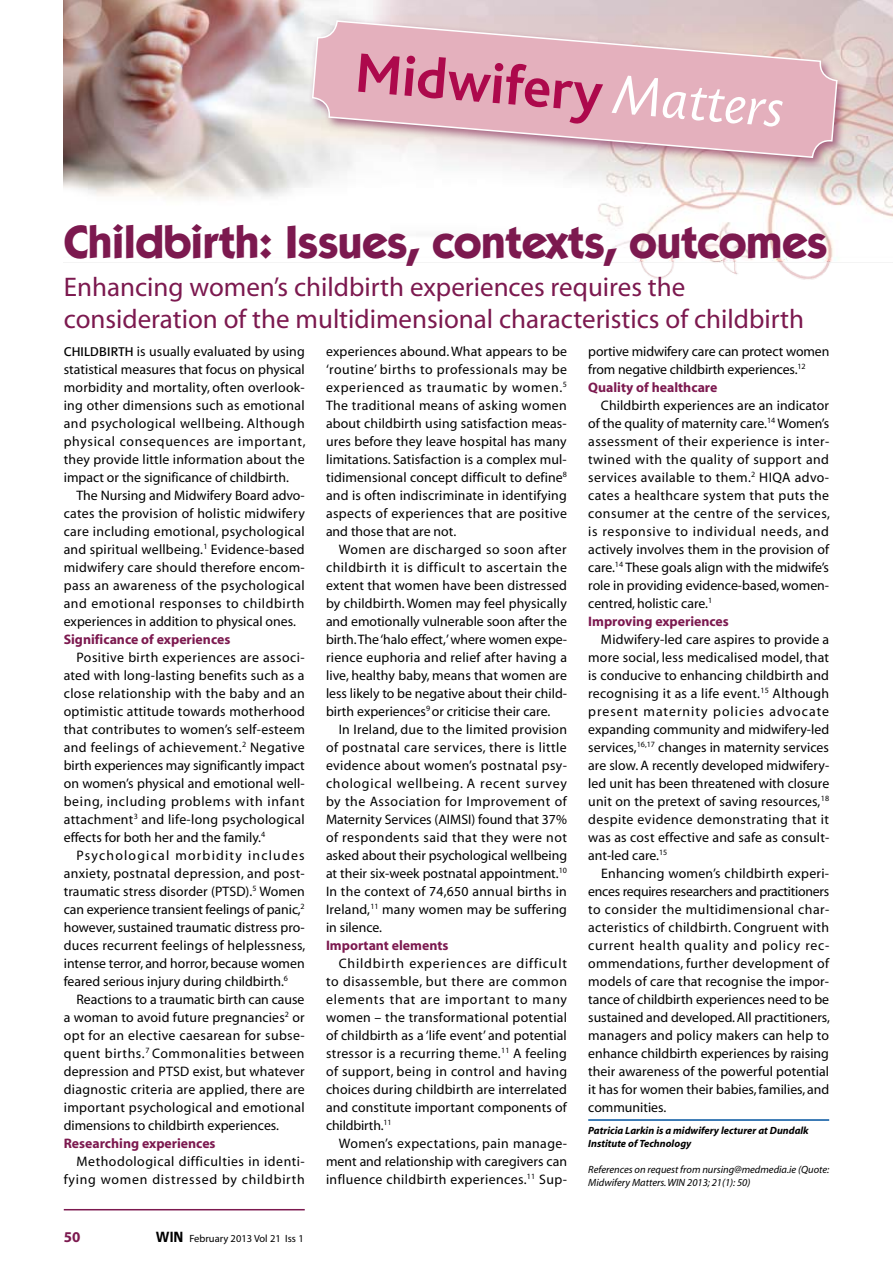
<style>
.page{position:relative;width:893px;height:1263px;background:#fff}
.page>*{position:absolute;margin:0;border:0;box-sizing:border-box;transform-origin:0 0}
.t1{font:700 46.5px "Kabel IT Cby BT";letter-spacing:-.01em;color:#7c194f}
.t2{font:27px/31.5px "Myriad";color:#7c194f}
.t3{font:700 15px "Myriad";color:#7c194f}
.t4{font:13.8px/18px "Myriad";letter-spacing:.01em;color:#000;text-align:justify}
.t5{font:13.8px/18px "Myriad";letter-spacing:-.01em;color:#000}
.t6{font:13.8px/18px "Myriad";letter-spacing:.04em;color:#000;text-align:right}
.t7{font:700 13.8px "Myriad";color:#7c194f}
.t8{font:italic 10.5px/13.2px "Myriad";color:#000}
.t9{font:italic 700 10.5px/13.2px "Myriad";color:#000}
.t10{font:10.5px "Myriad";color:#000}
.s1{font-family:"Formata";font-size:12.3px}
.s2{font-family:"Antique Olive";font-weight:700;font-size:13.8px}
.s3{font-weight:700;color:#7c194f}
</style>
<div class="page">
<img style="left:64px;top:0;width:829px;height:280px">
<hr style="left:64px;top:1209px;width:241px;height:1px;background:#7c194f">
<hr style="left:588px;top:1119px;width:241px;height:2px;background:#00539f">
<div style="left:308px;top:17px;width:551px;height:164px;background:#7c194f;opacity:.61"></div>
<svg style="left:311px;top:19px;width:527px;height:140px;background:#e2c0c7"></svg>
<svg style="left:611px;top:76px;width:172px;height:51px"></svg>
<svg style="left:358px;top:54px;width:245px;height:70px;background:#d789a3"></svg>
<h1 class="t1" style="left:64px;top:214px;width:765px">Childbirth: Issues, contexts, outcomes</h1>
<h2 class="t2" style="left:64px;top:273px;width:742px">Enhancing women’s childbirth experiences requires the consideration of the multidimensional characteristics of childbirth</h2>
<p class="t4" style="left:64px;top:343px;width:243px"><span class="s1">Childbirth</span> is usually evaluated by using statistical measures that focus on physical morbidity and mortality, often overlook&shy;ing other dimensions such as emotional and psychological wellbeing. Although physical consequences are important, they provide little information about the impact or the significance of childbirth.</p>
<p class="t4" style="left:64px;top:487px;width:243px;text-indent:13px">The Nursing and Midwifery Board advo&shy;cates the provision of holistic midwifery care including emotional, psychological and spiritual wellbeing.<sup>1</sup> Evidence-based midwifery care should therefore encom&shy;pass an awareness of the psychological and emotional responses to childbirth experiences in addition to physical ones.</p>
<p class="t7" style="left:64px;top:632px;width:168px">Significance of experiences</p>
<p class="t4" style="left:64px;top:649px;width:243px;text-indent:13px">Positive birth experiences are associ&shy;ated with long-lasting benefits such as a close relationship with the baby and an optimistic attitude towards motherhood that contributes to women’s self-esteem and feelings of achievement.<sup>2</sup> Negative birth experiences may significantly impact on women’s physical and emotional well&shy;being, including problems with infant attachment<sup>3</sup> and life-long psychological effects for both her and the family.<sup>4</sup></p>
<p class="t4" style="left:64px;top:847px;width:243px;text-indent:13px">Psychological morbidity includes anxiety, postnatal depression, and post&shy;traumatic stress disorder (PTSD).<sup>5</sup> Women can experience transient feelings of panic,<sup>2 </sup>however, sustained traumatic distress pro&shy;duces recurrent feelings of helplessness, intense terror, and horror, because women feared serious injury during childbirth.<sup>6</sup></p>
<p class="t4" style="left:64px;top:991px;width:242px;text-indent:13px">Reactions to a traumatic birth can cause a woman to avoid future pregnancies<sup>2</sup> or opt for an elective caesarean for subse&shy;quent births.<sup>7</sup> Commonalities between depression and PTSD exist, but whatever diagnostic criteria are applied, there are important psychological and emotional dimensions to childbirth experiences.</p>
<p class="t7" style="left:64px;top:1136px;width:153px">Researching experiences</p>
<p class="t6" style="left:64px;top:1153px;width:243px">Methodological difficulties in identi&shy;fying women distressed by childbirth</p>
<p class="t3" style="left:64px;top:1229px;width:18px">50</p>
<p class="t10" style="left:156px;top:1233px;width:149px"><span class="s2">WIN</span> February 2013 Vol 21 Iss 1</p>
<p class="t4" style="left:326px;top:343px;width:243px">experiences abound. What appears to be ‘routine’ births to professionals may be experienced as traumatic by women.<sup>5<br></sup>The traditional means of asking women about childbirth using satisfaction meas&shy;ures before they leave hospital has many limitations. Satisfaction is a complex mul&shy;tidimensional concept difficult to define<sup>8 </sup>and is often indiscriminate in identifying aspects of experiences that are positive and those that are not.</p>
<p class="t4" style="left:326px;top:541px;width:243px;text-indent:13px">Women are discharged so soon after childbirth it is difficult to ascertain the extent that women have been distressed by childbirth. Women may feel physically and emotionally vulnerable soon after the birth. The ‘halo effect,’ where women expe&shy;rience euphoria and relief after having a live, healthy baby, means that women are less likely to be negative about their child&shy;birth experiences<sup>9</sup> or criticise their care.</p>
<p class="t4" style="left:326px;top:721px;width:243px;text-indent:13px">In Ireland, due to the limited provision of postnatal care services, there is little evidence about women’s postnatal psy&shy;chological wellbeing. A recent survey by the Association for Improvement of Maternity Services (AIMSI) found that 37% of respondents said that they were not asked about their psychological wellbeing at their six-week postnatal appointment.<sup>10<br></sup>In the context of 74,650 annual births in Ireland,<sup>11</sup> many women may be suffering in silence.</p>
<p class="t7" style="left:326px;top:938px;width:124px">Important elements</p>
<p class="t4" style="left:326px;top:955px;width:243px;text-indent:13px">Childbirth experiences are difficult to disassemble, but there are common elements that are important to many women – the transformational potential of childbirth as a ‘life event’ and potential stressor is a recurring theme.<sup>11</sup> A feeling of support, being in control and having choices during childbirth are interrelated and constitute important components of childbirth.<sup>11</sup></p>
<p class="t4" style="left:326px;top:1135px;width:243px;text-indent:13px">Women’s expectations, pain manage&shy;ment and relationship with caregivers can influence childbirth experiences.<sup>11</sup> Sup-</p>
<p class="t5" style="left:588px;top:343px;width:243px">portive midwifery care can protect women from negative childbirth experiences.<sup>12<br></sup><span class="s3">Quality of healthcare</span></p>
<p class="t4" style="left:588px;top:397px;width:243px;text-align:left;text-indent:13px">Childbirth experiences are an indicator of the quality of maternity care.<sup>14</sup> Women’s assessment of their experience is inter&shy;twined with the quality of support and services available to them.<sup>2</sup> HIQA advo&shy;cates a healthcare system that puts the consumer at the centre of the services, is responsive to individual needs, and actively involves them in the provision of care.<sup>14</sup> These goals align with the midwife’s role in providing evidence-based, women&shy;centred, holistic care.<sup>1<br></sup><span class="s3">Improving experiences</span></p>
<p class="t4" style="left:588px;top:631px;width:243px;text-indent:13px">Midwifery-led care aspires to provide a more social, less medicalised model, that is conducive to enhancing childbirth and recognising it as a life event.<sup>15</sup> Although present maternity policies advocate expanding community and midwifery-led services,<sup>16,17</sup> changes in maternity services are slow. A recently developed midwifery&shy;led unit has been threatened with closure unit on the pretext of saving resources,<sup>18 </sup>despite evidence demonstrating that it was as cost effective and safe as consult&shy;ant-led care.<sup>15</sup></p>
<p class="t4" style="left:588px;top:865px;width:243px;text-indent:13px">Enhancing women’s childbirth experi&shy;ences requires researchers and practitioners to consider the multidimensional char&shy;acteristics of childbirth. Congruent with current health quality and policy rec&shy;ommendations, further development of models of care that recognise the impor&shy;tance of childbirth experiences need to be sustained and developed. All practitioners, managers and policy makers can help to enhance childbirth experiences by raising their awareness of the powerful potential it has for women their babies, families, and communities.</p>
<p class="t9" style="left:588px;top:1124px;width:222px">Patricia Larkin is a midwifery lecturer at Dundalk<br>Institute of Technology</p>
<p class="t8" style="left:588px;top:1163px;width:243px">References on request from nursing@medmedia.ie (Quote:<br>Midwifery Matters. WIN 2013; 21(1): 50)</p>
</div>
